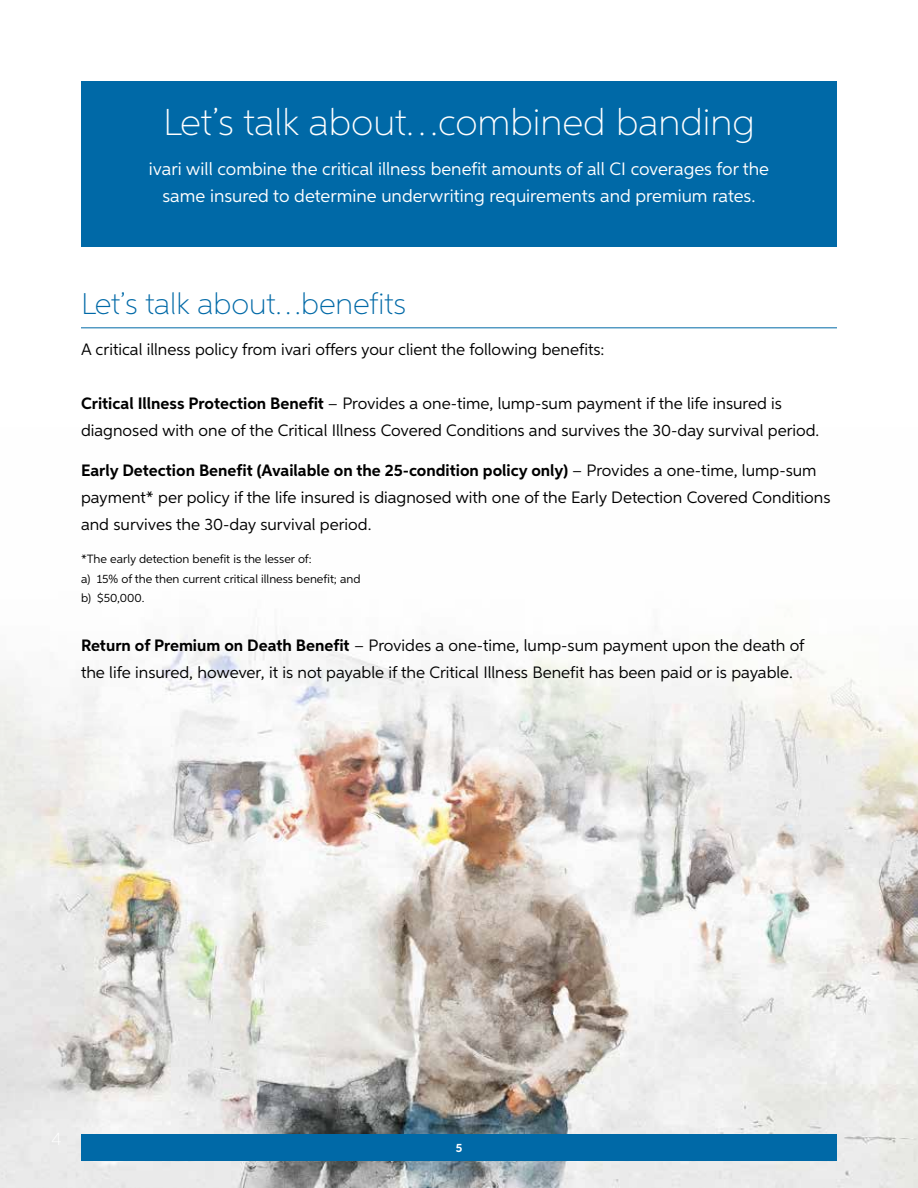
<style>
.page{position:relative;width:918px;height:1188px;background:#fff}
.page>*{position:absolute;margin:0;border:0;box-sizing:border-box;transform-origin:0 0}
.H2_white{font:100 37.5px "Aspira";color:#fff}
.H2_pink{font:100 30px "Aspira";color:#0069a7}
.Body_white_12pt{font:18px/27px "Aspira";color:#fff;text-align:center}
.body-11pt{font:16.5px/27px "Aspira";color:#000}
.disclaimer{font:12px/19.5px "Aspira";color:#000}
.t1{font:700 12px "Aspira";color:#fff}
.s1{font-weight:700}
</style>
<div class="page">
<div style="left:81px;top:81px;width:756px;height:165px;background:#0069a7"></div>
<img style="left:0;top:631px;width:918px;height:557px">
<hr style="left:81px;top:328px;width:756px;height:1px;background:#0069a7">
<div style="left:81px;top:1134px;width:756px;height:27px;background:#0069a7"></div>
<p class="H2_white" style="left:163px;top:100px;width:593px">Let’s talk about…combined banding</p>
<p class="Body_white_12pt" style="left:149px;top:156px;width:622px">ivari will combine the critical illness benefit amounts of all CI coverages for the same insured to determine underwriting requirements and premium rates.</p>
<h2 class="H2_pink" style="left:81px;top:286px;width:327px">Let’s talk about…benefits</h2>
<p class="body-11pt" style="left:81px;top:335px;width:525px">A critical illness policy from ivari offers your client the following benefits:</p>
<p class="body-11pt" style="left:81px;top:389px;width:740px"><span class="s1">Critical Illness Protection Benefit</span> – Provides a one-time, lump-sum payment if the life insured is diagnosed with one of the Critical Illness Covered Conditions and survives the 30-day survival period.</p>
<p class="body-11pt" style="left:81px;top:457px;width:751px"><span class="s1">Early Detection Benefit (Available on the 25-condition policy only)</span> – Provides a one-time, lump-sum payment* per policy if the life insured is diagnosed with one of the Early Detection Covered Conditions and survives the 30-day survival period.</p>
<p class="disclaimer" style="left:81px;top:549px;width:281px">*The early detection benefit is the lesser of:<br>a) 15% of the then current critical illness benefit; and b) $50,000.</p>
<p class="body-11pt" style="left:81px;top:632px;width:725px"><span class="s1">Return of Premium on Death Benefit</span> – Provides a one-time, lump-sum payment upon the death of the life insured, however, it is not payable if the Critical Illness Benefit has been paid or is payable.</p>
<p class="t1" style="left:456px;top:1141px;width:8px">5</p>
</div>
